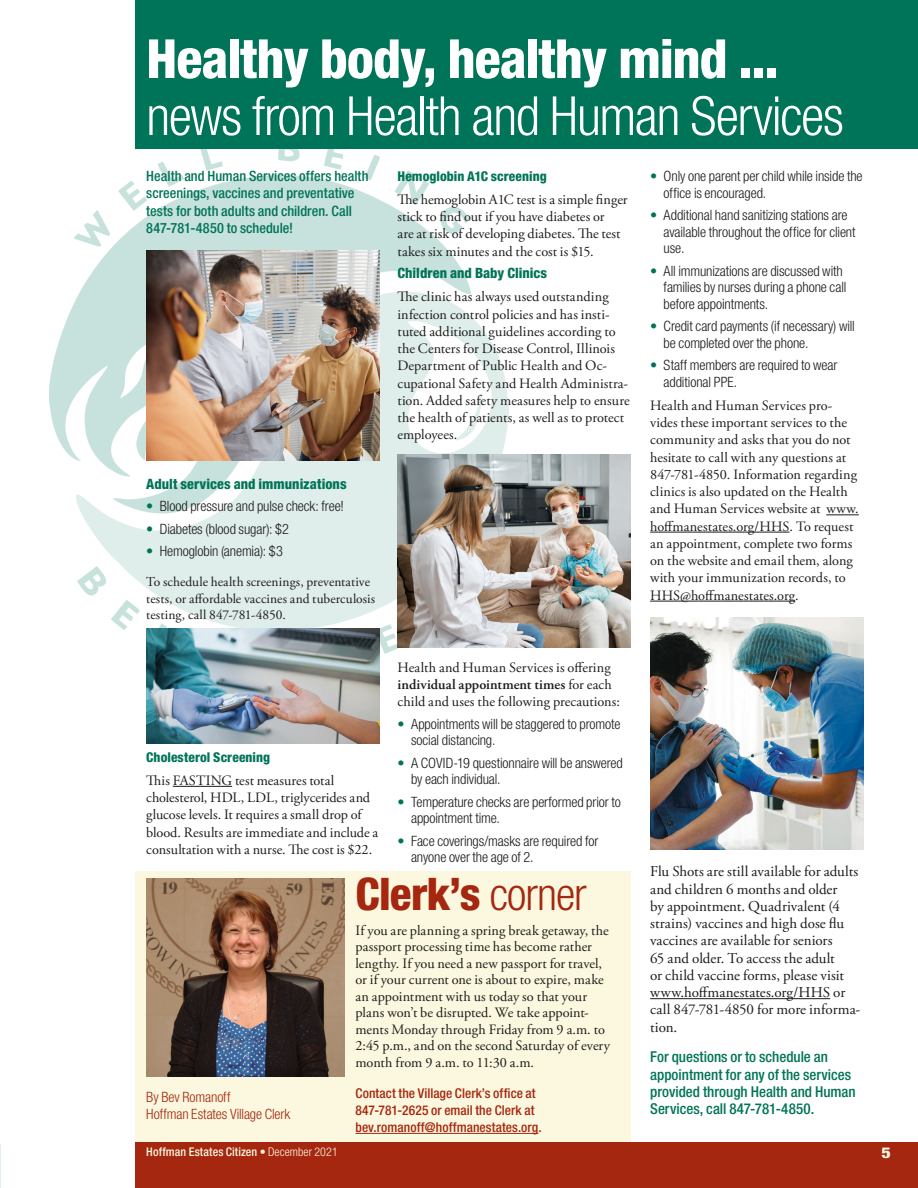
<style>
.page{position:relative;width:918px;height:1188px;background:#fff}
.page>*{position:absolute;margin:0;border:0;box-sizing:border-box;transform-origin:0 0}
._01A-headline_A{font:300 condensed 54px/57px "Helvetica Neue LT Std";letter-spacing:-.025em;color:#fff}
._03-headline_C{font:800 condensed 45px "Helvetica Neue LT Std";letter-spacing:-.015em;color:#a5270f}
._05-body{font:15px/17.2px "Adobe Garamond Pro";color:#1c1c1a}
._05-body-2{font:500 condensed 15px/17.2px "Helvetica Neue LT Std";color:#007458}
._05-body-3{font:800 condensed 15px "Helvetica Neue LT Std";color:#fbf8df;scale:1.2 1}
._05-body-4{font:14.25px/17.2px "Adobe Garamond Pro";letter-spacing:.005em;color:#1c1c1a}
.t1{font:300 condensed 14.25px/16.5px "Helvetica Neue LT Std";letter-spacing:-.01em;color:#1c1c1a}
._08-body_head_B{font:14.25px/17.2px "Adobe Garamond Pro";color:#1c1c1a}
._07-body_head_A{font:14.25px/17.2px "Adobe Garamond Pro";color:#1c1c1a}
._10-more_info{font:500 condensed 14.25px/17.2px "Helvetica Neue LT Std";color:#007458}
._07-body_head_A-2{font:800 condensed 14.25px "Helvetica Neue LT Std";color:#007458}
._09B-byline_black{font:300 condensed 14.25px/17.2px "Helvetica Neue LT Std";letter-spacing:-.01em;color:#a5270f}
._06-body_bullets-las{font:13.5px/16.5px "Adobe Garamond Pro";letter-spacing:.005em;color:#1c1c1a}
._05-body-5{font:500 condensed 13.5px/17.2px "Helvetica Neue LT Std";letter-spacing:.005em;color:#a5270f}
._07-body_head_A-3{font:800 condensed 13.5px "Helvetica Neue LT Std";letter-spacing:.005em;color:#007458}
._05-body-6{font:500 condensed 12px "Helvetica Neue LT Std";letter-spacing:.01em;color:#fbf8df}
.s1{font-weight:800}
.s2{color:#007458}
.s3{font-weight:600}
.s4{font-weight:300}
</style>
<div class="page">
<img style="left:50px;top:148px;width:458px;height:506px">
<div style="left:135px;top:871px;width:496px;height:317px;background:#fbf8df"></div>
<div style="left:135px;top:1143px;width:783px;height:45px;background:#a5270f"></div>
<div style="left:135px;top:0;width:783px;height:148px;background:#007458"></div>
<hr style="left:356px;top:1133px;width:182px;height:1px;background:#a5270f">
<img style="left:146px;top:878px;width:198px;height:198px">
<hr style="left:173px;top:786px;width:59px;height:1px;background:#1c1c1a">
<hr style="left:826px;top:514px;width:33px;height:1px;background:#1c1c1a">
<hr style="left:650px;top:532px;width:140px;height:1px;background:#1c1c1a">
<hr style="left:650px;top:601px;width:145px;height:1px;background:#1c1c1a">
<hr style="left:650px;top:998px;width:180px;height:1px;background:#1c1c1a">
<img style="left:146px;top:251px;width:234px;height:209px">
<img style="left:146px;top:629px;width:234px;height:114px">
<img style="left:398px;top:455px;width:233px;height:193px">
<img style="left:650px;top:617px;width:214px;height:233px">
<p class="_01A-headline_A" style="left:146px;top:30px;width:699px"><span class="s1">Healthy body, healthy mind ... </span>news from Health and Human Services</p>
<p class="_10-more_info" style="left:146px;top:167px;width:224px">Health and Human Services offers health screenings, vaccines and preventative tests for both adults and children. Call 847-781-4850 to schedule!</p>
<p class="_07-body_head_A-2" style="left:146px;top:475px;width:202px">Adult services and immunizations</p>
<p class="t1" style="left:146px;top:498px;width:199px"><span class="s2">•</span> Blood pressure and pulse check: free!</p>
<p class="t1" style="left:146px;top:520px;width:144px"><span class="s2">•</span> Diabetes (blood sugar): $2</p>
<p class="t1" style="left:146px;top:543px;width:138px"><span class="s2">•</span> Hemoglobin (anemia): $3</p>
<p class="_06-body_bullets-las" style="left:146px;top:574px;width:230px">To schedule health screenings, preventative tests, or affordable vaccines and tuberculosis testing, call 847-781-4850.</p>
<p class="_07-body_head_A-3" style="left:146px;top:749px;width:125px">Cholesterol Screening</p>
<p class="_08-body_head_B" style="left:146px;top:772px;width:233px">This FASTING test measures total cholesterol, HDL, LDL, triglycerides and glucose levels. It requires a small drop of blood. Results are immediate and include a consultation with a nurse. The cost is $22.</p>
<p class="_07-body_head_A-3" style="left:398px;top:167px;width:151px">Hemoglobin A1C screening</p>
<p class="_07-body_head_A" style="left:398px;top:191px;width:232px">The hemoglobin A1C test is a simple finger stick to find out if you have diabetes or<br>are at risk of developing diabetes. The test takes six minutes and the cost is $15.</p>
<p class="_07-body_head_A-2" style="left:398px;top:264px;width:151px">Children and Baby Clinics</p>
<p class="_05-body-4" style="left:398px;top:289px;width:234px">The clinic has always used outstanding infection control policies and has insti&shy;tuted additional guidelines according to the Centers for Disease Control, Illinois Department of Public Health and Oc&shy;cupational Safety and Health Administra&shy;tion. Added safety measures help to ensure the health of patients, as well as to protect employees.</p>
<p class="_05-body-4" style="left:398px;top:659px;width:224px">Health and Human Services is offering <span class="s3">individual appointment times</span> for each child and uses the following precautions:</p>
<p class="t1" style="left:411px;top:716px;width:211px;text-indent:-14px"><span class="s2">•</span> Appointments will be staggered to promote social distancing.</p>
<p class="t1" style="left:411px;top:755px;width:213px;text-indent:-14px"><span class="s2">•</span> A COVID-19 questionnaire will be answered by each individual.</p>
<p class="t1" style="left:411px;top:794px;width:211px;text-indent:-14px"><span class="s2">•</span> Temperature checks are performed prior to appointment time.</p>
<p class="t1" style="left:411px;top:833px;width:189px;text-indent:-14px"><span class="s2">•</span> Face coverings/masks are required for anyone over the age of 2.</p>
<p class="_09B-byline_black" style="left:146px;top:1088px;width:146px">By Bev Romanoff<br>Hoffman Estates Village Clerk</p>
<p class="_05-body-6" style="left:146px;top:1145px;width:193px">Hoffman Estates Citizen <span class="s4">• December 2021</span></p>
<p class="_03-headline_C" style="left:356px;top:866px;width:233px">Clerk’s <span class="s4">corner</span></p>
<p class="_05-body-4" style="left:356px;top:923px;width:256px;line-height:16.5px">If you are planning a spring break getaway, the passport processing time has become rather lengthy. If you need a new passport for travel, or if your current one is about to expire, make an appointment with us today so that your plans won’t be disrupted. We take appoint&shy;ments Monday through Friday from 9 a.m. to 2:45 p.m., and on the second Saturday of every month from 9 a.m. to 11:30 a.m.</p>
<p class="_05-body-5" style="left:356px;top:1084px;width:188px">Contact the Village Clerk’s office at<br>847-781-2625 or email the Clerk at bev.romanoff@hoffmanestates.org.</p>
<p class="t1" style="left:664px;top:168px;width:201px;text-indent:-14px"><span class="s2">•</span> Only one parent per child while inside the office is encouraged.</p>
<p class="t1" style="left:664px;top:207px;width:193px;text-indent:-14px"><span class="s2">•</span> Additional hand sanitizing stations are available throughout the office for client use.</p>
<p class="t1" style="left:664px;top:262px;width:184px;text-indent:-14px"><span class="s2">•</span> All immunizations are discussed with families by nurses during a phone call before appointments.</p>
<p class="t1" style="left:664px;top:318px;width:193px;text-indent:-14px"><span class="s2">•</span> Credit card payments (if necessary) will be completed over the phone.</p>
<p class="t1" style="left:664px;top:357px;width:175px;text-indent:-14px"><span class="s2">•</span> Staff members are required to wear additional PPE.</p>
<p class="_05-body-4" style="left:650px;top:397px;width:210px">Health and Human Services pro&shy;vides these important services to the community and asks that you do not hesitate to call with any questions at 847-781-4850. Information regarding clinics is also updated on the Health and Human Services website at www. hoffmanestates.org/HHS. To request an appointment, complete two forms on the website and email them, along with your immunization records, to HHS@hoffmanestates.org.</p>
<p class="_05-body" style="left:650px;top:864px;width:212px">Flu Shots are still available for adults and children 6 months and older<br>by appointment. Quadrivalent (4 strains) vaccines and high dose flu vaccines are available for seniors<br>65 and older. To access the adult<br>or child vaccine forms, please visit www.hoffmanestates.org/HHS or call 847-781-4850 for more informa&shy;tion.</p>
<p class="_05-body-2" style="left:650px;top:1048px;width:207px">For questions or to schedule an appointment for any of the services provided through Health and Human<br>Services, call 847-781-4850.</p>
<p class="_05-body-3" style="left:882px;top:1144px;width:9px">5</p>
</div>
